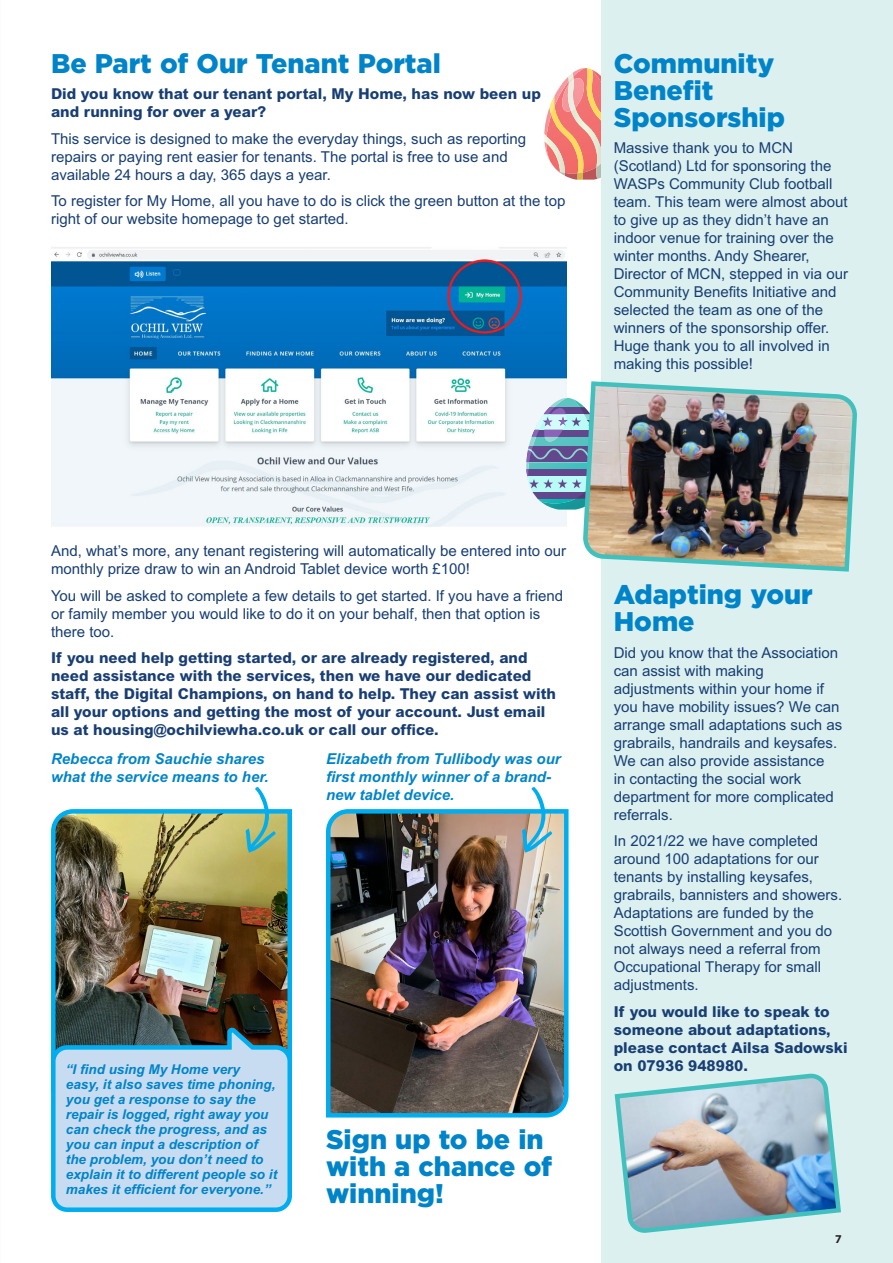
<style>
.page{position:relative;width:893px;height:1263px;background:#fff}
.page>*{position:absolute;margin:0;border:0;box-sizing:border-box;transform-origin:0 0}
.t1{font:900 27px/27px "Gotham";color:#0084c9}
.t2{font:15px/18px "Arial MT Std";color:#183e73}
.t3{font:800 15px/18px "Arial MT Std";color:#183e73}
.t4{font:italic 700 15px/18px "Arial MT Std";color:#0084c9}
.t5{font:italic 700 13.5px/15px "Arial MT Std";color:#0084c9}
.t6{font:700 12px "Myriad Pro";color:#231f20}
</style>
<div class="page">
<svg style="left:544px;top:68px;width:57px;height:112px"></svg>
<div style="left:601px;top:0;width:292px;height:1263px;background:#dbf0ef"></div>
<img style="left:51px;top:247px;width:516px;height:280px">
<svg style="left:526px;top:398px;width:54px;height:100px;background:#91a9c4"></svg>
<img style="left:580px;top:381px;width:277px;height:191px">
<img style="left:51px;top:809px;width:241px;height:214px">
<img style="left:614px;top:1075px;width:227px;height:156px">
<img style="left:326px;top:809px;width:243px;height:309px">
<svg style="left:51px;top:1023px;width:241px;height:189px;background:#a6c6dc"></svg>
<svg style="left:246px;top:787px;width:30px;height:66px"></svg>
<svg style="left:522px;top:787px;width:30px;height:66px"></svg>
<p class="t1" style="left:51px;top:49px;width:391px">Be Part of Our Tenant Portal</p>
<p class="t3" style="left:51px;top:85px;width:491px">Did you know that our tenant portal, My Home, has now been up and running for over a year?</p>
<p class="t2" style="left:51px;top:129px;width:477px">This service is designed to make the everyday things, such as reporting repairs or paying rent easier for tenants. The portal is free to use and available 24 hours a day, 365 days a year.</p>
<p class="t2" style="left:51px;top:192px;width:516px">To register for My Home, all you have to do is click the green button at the top right of our website homepage to get started.</p>
<p class="t1" style="left:614px;top:49px;width:173px">Community<br>Benefit<br>Sponsorship</p>
<p class="t2" style="left:614px;top:139px;width:236px">Massive thank you to MCN (Scotland) Ltd for sponsoring the<br>WASPs Community Club football team. This team were almost about to give up as they didn’t have an indoor venue for training over the winter months. Andy Shearer,<br>Director of MCN, stepped in via our<br>Community Benefits Initiative and selected the team as one of the winners of the sponsorship offer.<br>Huge thank you to all involved in making this possible!</p>
<p class="t2" style="left:51px;top:542px;width:516px">And, what’s more, any tenant registering will automatically be entered into our monthly prize draw to win an Android Tablet device worth £100!</p>
<p class="t2" style="left:51px;top:586px;width:514px">You will be asked to complete a few details to get started. If you have a friend or family member you would like to do it on your behalf, then that option is there too.</p>
<p class="t3" style="left:51px;top:648px;width:506px">If you need help getting started, or are already registered, and need assistance with the services, then we have our dedicated staff, the Digital Champions, on hand to help. They can assist with all your options and getting the most of your account. Just email us at housing@ochilviewha.co.uk or call our office.</p>
<p class="t4" style="left:51px;top:749px;width:219px">Rebecca from Sauchie shares what the service means to her.</p>
<p class="t4" style="left:326px;top:749px;width:236px">Elizabeth from Tullibody was our first monthly winner of a brand&shy;new tablet device.</p>
<p class="t5" style="left:66px;top:1061px;width:213px">“I find using My Home very<br>easy, it also saves time phoning, you get a response to say the repair is logged, right away you can check the progress, and as you can input a description of the problem, you don’t need to explain it to different people so it makes it efficient for everyone.”</p>
<p class="t1" style="left:326px;top:1125px;width:228px">Sign up to be in with a chance of winning!</p>
<p class="t1" style="left:614px;top:581px;width:201px">Adapting your<br>Home</p>
<p class="t2" style="left:614px;top:643px;width:230px">Did you know that the Association can assist with making adjustments within your home if you have mobility issues? We can arrange small adaptations such as grabrails, handrails and keysafes.<br>We can also provide assistance<br>in contacting the social work department for more complicated referrals.</p>
<p class="t2" style="left:614px;top:832px;width:230px">In 2021/22 we have completed around 100 adaptations for our tenants by installing keysafes, grabrails, bannisters and showers.<br>Adaptations are funded by the<br>Scottish Government and you do not always need a referral from<br>Occupational Therapy for small adjustments.</p>
<p class="t3" style="left:614px;top:1002px;width:235px">If you would like to speak to someone about adaptations, please contact Ailsa Sadowski on 07936 948980.</p>
<p class="t6" style="left:835px;top:1231px;width:8px">7</p>
</div>
